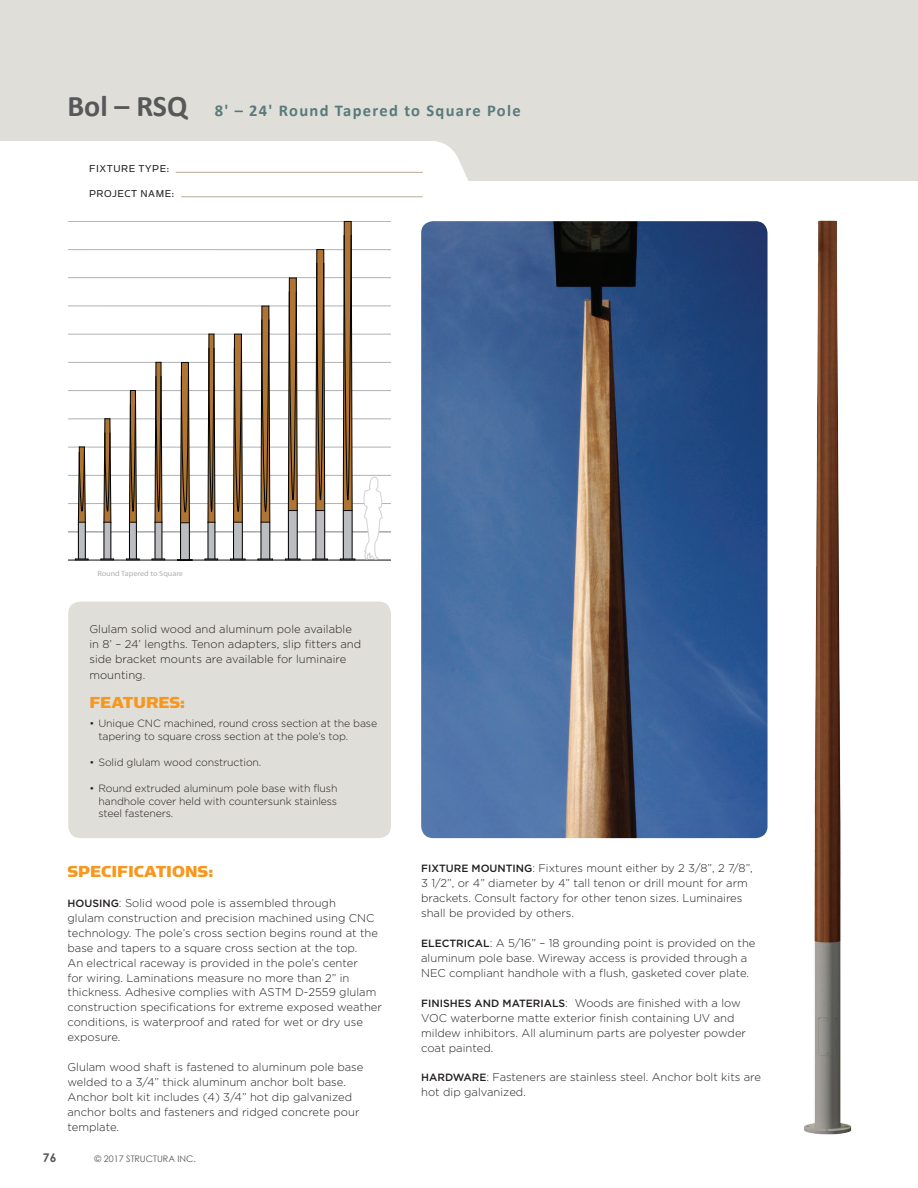
<style>
.page{position:relative;width:918px;height:1188px;background:#fff}
.page>*{position:absolute;margin:0;border:0;box-sizing:border-box;transform-origin:0 0}
.t1{font:700 30px "Calibri";color:#57585a}
.t2{font:18px "Simian Text Chimpanzee";color:#f7971d}
.t3{font:700 16.5px "Calibri";letter-spacing:.08em;color:#587a7b}
.t4{font:700 12px "Century Gothic";color:#57585a}
.t5{font:300 11.25px/15px "Gotham";color:#231f20}
.t6{font:11.25px/24.8px "Simian Display Orangutan";letter-spacing:.05em;color:#231f20}
.t7{font:300 10.5px/12.6px "Gotham";letter-spacing:-.01em;color:#231f20}
.t8{font:9px "Century Gothic";color:#57585a}
.t9{font:7.65px "Myriad Pro";color:#adaeae;scale:1.07 1}
.s1{font-weight:500;font-size:10.5px}
</style>
<div class="page">
<div style="left:0;top:0;width:918px;height:181px;background:#e0ded8"></div>
<div style="left:0;top:141px;width:468px;height:40px;background:#fff"></div>
<hr style="left:176px;top:172px;width:247px;height:1px;background:#b9aa99">
<hr style="left:181px;top:196px;width:242px;height:1px;background:#b9aa99">
<svg style="left:68px;top:221px;width:323px;height:340px"></svg>
<div style="left:68px;top:602px;width:323px;height:236px;background:#e0ded8;border-radius:12px"></div>
<img style="left:421px;top:221px;width:340px;height:617px">
<img style="left:761px;top:220px;width:91px;height:915px">
<h1 class="t1" style="left:68px;top:87px;width:122px">Bol – RSQ</h1>
<h3 class="t3" style="left:215px;top:100px;width:307px">8' – 24' Round Tapered to Square Pole</h3>
<p class="t6" style="left:89px;top:157px;width:87px">FIXTURE TYPE:<br>PROJECT NAME:</p>
<p class="t9" style="left:97px;top:569px;width:82px">Round Tapered to Square</p>
<p class="t5" style="left:89px;top:621px;width:273px">Glulam solid wood and aluminum pole available in 8’ – 24’ lengths. Tenon adapters, slip fitters and side bracket mounts are available for luminaire</p>
<p class="t5" style="left:89px;top:668px;width:57px">mounting.</p>
<h2 class="t2" style="left:89px;top:692px;width:97px">FEATURES:</h2>
<p class="t7" style="left:98px;top:717px;width:280px;text-indent:-9px">• Unique CNC machined, round cross section at the base tapering to square cross section at the pole’s top.</p>
<p class="t7" style="left:89px;top:756px;width:173px">• Solid glulam wood construction.</p>
<p class="t7" style="left:98px;top:782px;width:241px;text-align:justify;text-indent:-9px">• Round extruded aluminum pole base with flush handhole cover held with countersunk stainless steel fasteners.</p>
<h2 class="t2" style="left:68px;top:861px;width:147px">SPECIFICATIONS:</h2>
<p class="t5" style="left:68px;top:895px;width:316px"><span class="s1">HOUSING</span>: Solid wood pole is assembled through<br>glulam construction and precision machined using CNC technology. The pole’s cross section begins round at the base and tapers to a square cross section at the top.<br>An electrical raceway is provided in the pole’s center<br>for wiring. Laminations measure no more than 2” in thickness. Adhesive complies with ASTM D-2559 glulam construction specifications for extreme exposed weather conditions, is waterproof and rated for wet or dry use exposure.</p>
<p class="t5" style="left:68px;top:1059px;width:297px">Glulam wood shaft is fastened to aluminum pole base welded to a 3/4” thick aluminum anchor bolt base.<br>Anchor bolt kit includes (4) 3/4” hot dip galvanized anchor bolts and fasteners and ridged concrete pour template.</p>
<p class="t4" style="left:43px;top:1150px;width:15px">76</p>
<p class="t8" style="left:95px;top:1153px;width:103px">© 2017 STRUCTURA INC.</p>
<p class="t5" style="left:421px;top:861px;width:333px"><span class="s1">FIXTURE MOUNTING</span>: Fixtures mount either by 2 3/8”, 2 7/8”, 3 1/2”, or 4” diameter by 4” tall tenon or drill mount for arm brackets. Consult factory for other tenon sizes. Luminaires shall be provided by others.</p>
<p class="t5" style="left:421px;top:935px;width:336px"><span class="s1">ELECTRICAL</span>: A 5/16” – 18 grounding point is provided on the aluminum pole base. Wireway access is provided through a<br>NEC compliant handhole with a flush, gasketed cover plate.</p>
<p class="t5" style="left:421px;top:995px;width:326px"><span class="s1">FINISHES AND MATERIALS</span>: Woods are finished with a low VOC waterborne matte exterior finish containing UV and mildew inhibitors. All aluminum parts are polyester powder coat painted.</p>
<p class="t5" style="left:421px;top:1070px;width:341px"><span class="s1">HARDWARE</span>: Fasteners are stainless steel. Anchor bolt kits are hot dip galvanized.</p>
</div>
